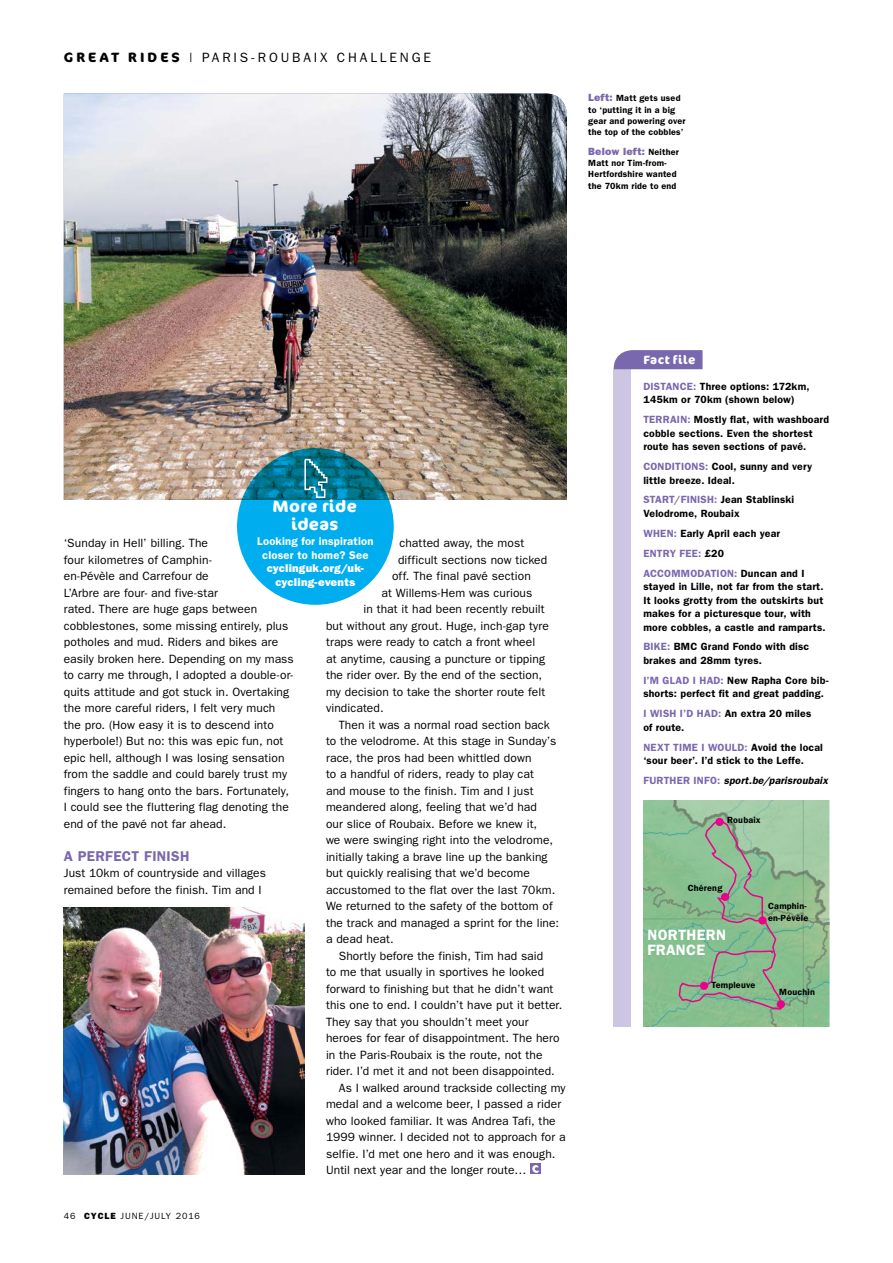
<style>
.page{position:relative;width:893px;height:1263px;background:#fff}
.page>*{position:absolute;margin:0;border:0;box-sizing:border-box;transform-origin:0 0}
.CTC_GREAT_RIDES_BODY{font:700 16.5px/18px "Cocon Pro";letter-spacing:.02em;color:#fff;text-align:center}
.CTC_GREAT_RIDES_IMAG{font:600 15px/15px "Franklin Gothic";letter-spacing:.02em;color:#fff}
.CTC_GREAT_RIDES_BODY-2{font:600 14.25px "Franklin Gothic";letter-spacing:.02em;color:#7a68ae}
.t1{font:13.5px "Franklin Gothic";letter-spacing:.21em;color:#000}
.CTC_GREAT_RIDES_BODY-3{font:12px/16.5px "Franklin Gothic";letter-spacing:.01em;color:#000}
.t2{font:700 12px "Cocon Pro";letter-spacing:.045em;color:#fff}
.CTC_GREAT_RIDES_BODY-4{font:600 11.25px/13.5px "Franklin Gothic";letter-spacing:.015em;color:#fff;text-align:center}
.CTC_GREAT_RIDES_BODY-5{font:800 11.25px/13.5px "Franklin Gothic";letter-spacing:.015em;color:#fff;text-align:center}
.CTC_GREAT_RIDES_BOXO{font:600 10.5px/13.5px "Franklin Gothic";letter-spacing:.02em;color:#000}
.CTC_GREAT_RIDES_BOXO-2{font:italic 600 10.5px "Franklin Gothic";letter-spacing:.015em;color:#000}
.CTC_GREAT_RIDES_BOXO-3{font:800 10.5px "Franklin Gothic";letter-spacing:.015em;color:#7a68ae}
.CTC_GREAT_RIDES_BOXO-4{font:600 10.5px "Franklin Gothic";letter-spacing:.02em;color:#7a68ae}
.CTC_GREAT_RIDES_BOXO-5{font:600 9px/11.2px "Franklin Gothic";letter-spacing:.02em;color:#000}
.CTC_GREAT_RIDES_IMAG-2{font:600 9px/12px "Franklin Gothic";letter-spacing:.02em;color:#000}
.t3{font:9px "Franklin Gothic";letter-spacing:.1em;color:#000}
.s1{font-family:"Cocon Pro";font-weight:700}
.s2{font-weight:800;font-size:10.5px;color:#7a68ae}
.s3{font-weight:600;font-size:9px;color:#000}
.s4{font-weight:800}
.s5{color:#7a68ae}
.s6{color:#000}
.s7{font-style:normal;color:#7a68ae}
</style>
<div class="page">
<img style="left:64px;top:94px;width:503px;height:406px">
<img style="left:64px;top:908px;width:241px;height:266px">
<svg style="left:237px;top:448px;width:157px;height:157px;background:#019fd6"></svg>
<svg style="left:304px;top:458px;width:24px;height:41px"></svg>
<div style="left:530px;top:1164px;width:11px;height:10px;background:#7a68ae"></div>
<svg style="left:532px;top:1165px;width:7px;height:8px"></svg>
<img style="left:643px;top:800px;width:186px;height:227px">
<svg style="left:678px;top:820px;width:107px;height:190px;background:#8db691"></svg>
<div style="left:715px;top:818px;width:9px;height:8px;background:#ec008c;border-radius:50%"></div>
<div style="left:777px;top:1000px;width:8px;height:8px;background:#ec008c;border-radius:50%"></div>
<div style="left:700px;top:982px;width:8px;height:8px;background:#ec008c;border-radius:50%"></div>
<div style="left:721px;top:893px;width:8px;height:8px;background:#ec008c;border-radius:50%"></div>
<div style="left:758px;top:916px;width:9px;height:8px;background:#ec008c;border-radius:50%"></div>
<div style="left:614px;top:369px;width:17px;height:658px;background:#cdc6e3"></div>
<svg style="left:614px;top:350px;width:88px;height:19px;background:#7f6eb1"></svg>
<p class="t1" style="left:64px;top:50px;width:369px"><span class="s1">GREAT RIDES</span> | PARIS-ROUBAIX CHALLENGE</p>
<p class="CTC_GREAT_RIDES_BOXO-5" style="left:588px;top:92px;width:99px"><span class="s2">Left:</span> Matt gets used to ‘putting it in a big gear and powering over the top of the cobbles’</p>
<p class="CTC_GREAT_RIDES_BOXO-3" style="left:588px;top:145px;width:92px">Below left: <span class="s3">Neither</span></p>
<p class="CTC_GREAT_RIDES_BOXO-5" style="left:588px;top:157px;width:90px">Matt nor Tim-from-<br>Hertfordshire wanted the 70km ride to end</p>
<p class="CTC_GREAT_RIDES_BODY" style="left:273px;top:497px;width:86px">More ride ideas</p>
<p class="CTC_GREAT_RIDES_BODY-4" style="left:257px;top:534px;width:118px">Looking for inspiration closer to home? See</p>
<p class="CTC_GREAT_RIDES_BODY-5" style="left:267px;top:562px;width:99px">cyclinguk.org/uk&shy;cycling-events</p>
<p class="CTC_GREAT_RIDES_BODY-3" style="left:64px;top:534px;width:232px">‘Sunday in Hell’ billing. The<br>four kilometres of Camphin-<br>en-Pévèle and Carrefour de<br>L’Arbre are four- and five-star<br>rated. There are huge gaps between cobblestones, some missing entirely, plus potholes and mud. Riders and bikes are easily broken here. Depending on my mass to carry me through, I adopted a double-or&shy;quits attitude and got stuck in. Overtaking the more careful riders, I felt very much the pro. (How easy it is to descend into hyperbole!) But no: this was epic fun, not epic hell, although I was losing sensation from the saddle and could barely trust my fingers to hang onto the bars. Fortunately, I could see the fluttering flag denoting the end of the pavé not far ahead.</p>
<p class="CTC_GREAT_RIDES_BODY-2" style="left:64px;top:847px;width:127px">A PERFECT FINISH</p>
<p class="CTC_GREAT_RIDES_BODY-3" style="left:64px;top:864px;width:204px">Just 10km of countryside and villages remained before the finish. Tim and I</p>
<p class="CTC_GREAT_RIDES_BODY-3" style="left:399px;top:534px;width:126px">chatted away, the most</p>
<p class="CTC_GREAT_RIDES_BODY-3" style="left:398px;top:551px;width:151px">difficult sections now ticked</p>
<p class="CTC_GREAT_RIDES_BODY-3" style="left:392px;top:567px;width:140px">off. The final pavé section</p>
<p class="CTC_GREAT_RIDES_BODY-3" style="left:381px;top:584px;width:152px">at Willems-Hem was curious</p>
<p class="CTC_GREAT_RIDES_BODY-3" style="left:363px;top:600px;width:183px">in that it had been recently rebuilt</p>
<p class="CTC_GREAT_RIDES_BODY-3" style="left:326px;top:617px;width:224px">but without any grout. Huge, inch-gap tyre</p>
<p class="CTC_GREAT_RIDES_BODY-3" style="left:326px;top:633px;width:211px">traps were ready to catch a front wheel</p>
<p class="CTC_GREAT_RIDES_BODY-3" style="left:326px;top:650px;width:221px">at anytime, causing a puncture or tipping</p>
<p class="CTC_GREAT_RIDES_BODY-3" style="left:326px;top:666px;width:218px">the rider over. By the end of the section,</p>
<p class="CTC_GREAT_RIDES_BODY-3" style="left:326px;top:683px;width:221px">my decision to take the shorter route felt</p>
<p class="CTC_GREAT_RIDES_BODY-3" style="left:326px;top:699px;width:59px">vindicated.</p>
<p class="CTC_GREAT_RIDES_BODY-3" style="left:326px;top:716px;width:235px;text-indent:13px">Then it was a normal road section back to the velodrome. At this stage in Sunday’s race, the pros had been whittled down<br>to a handful of riders, ready to play cat<br>and mouse to the finish. Tim and I just meandered along, feeling that we’d had<br>our slice of Roubaix. Before we knew it,<br>we were swinging right into the velodrome, initially taking a brave line up the banking but quickly realising that we’d become accustomed to the flat over the last 70km.<br>We returned to the safety of the bottom of the track and managed a sprint for the line: a dead heat.</p>
<p class="CTC_GREAT_RIDES_BODY-3" style="left:326px;top:947px;width:238px;text-indent:13px">Shortly before the finish, Tim had said<br>to me that usually in sportives he looked forward to finishing but that he didn’t want this one to end. I couldn’t have put it better.<br>They say that you shouldn’t meet your heroes for fear of disappointment. The hero in the Paris-Roubaix is the route, not the rider. I’d met it and not been disappointed.</p>
<p class="CTC_GREAT_RIDES_BODY-3" style="left:326px;top:1079px;width:241px;text-indent:13px">As I walked around trackside collecting my medal and a welcome beer, I passed a rider who looked familiar. It was Andrea Tafi, the 1999 winner. I decided not to approach for a selfie. I’d met one hero and it was enough.<br>Until next year and the longer route…</p>
<p class="t3" style="left:64px;top:1211px;width:138px">46 <span class="s4">CYCLE</span> JUNE/JULY 2016</p>
<p class="t2" style="left:643px;top:351px;width:53px">Fact file</p>
<p class="CTC_GREAT_RIDES_BOXO" style="left:643px;top:379px;width:168px"><span class="s5">DISTANCE:</span> Three options: 172km,<br>145km or 70km (shown below)</p>
<p class="CTC_GREAT_RIDES_BOXO" style="left:643px;top:412px;width:187px"><span class="s5">TERRAIN:</span> Mostly flat, with washboard cobble sections. Even the shortest route has seven sections of pavé.</p>
<p class="CTC_GREAT_RIDES_BOXO" style="left:643px;top:459px;width:170px"><span class="s5">CONDITIONS:</span> Cool, sunny and very little breeze. Ideal.</p>
<p class="CTC_GREAT_RIDES_BOXO" style="left:643px;top:493px;width:152px"><span class="s5">START/FINISH:</span> Jean Stablinski<br>Velodrome, Roubaix</p>
<p class="CTC_GREAT_RIDES_BOXO" style="left:643px;top:526px;width:138px"><span class="s5">WHEN:</span> Early April each year</p>
<p class="CTC_GREAT_RIDES_BOXO-4" style="left:643px;top:547px;width:82px">ENTRY FEE: <span class="s6">£20</span></p>
<p class="CTC_GREAT_RIDES_BOXO" style="left:643px;top:566px;width:184px"><span class="s5">ACCOMMODATION:</span> Duncan and I stayed in Lille, not far from the start.<br>It looks grotty from the outskirts but makes for a picturesque tour, with more cobbles, a castle and ramparts.</p>
<p class="CTC_GREAT_RIDES_BOXO" style="left:643px;top:640px;width:167px"><span class="s5">BIKE:</span> BMC Grand Fondo with disc brakes and 28mm tyres.</p>
<p class="CTC_GREAT_RIDES_BOXO" style="left:643px;top:673px;width:187px"><span class="s5">I’M GLAD I HAD:</span> New Rapha Core bib&shy;shorts: perfect fit and great padding.</p>
<p class="CTC_GREAT_RIDES_BOXO" style="left:643px;top:706px;width:169px"><span class="s5">I WISH I’D HAD:</span> An extra 20 miles of route.</p>
<p class="CTC_GREAT_RIDES_BOXO" style="left:643px;top:740px;width:181px"><span class="s5">NEXT TIME I WOULD:</span> Avoid the local ‘sour beer’. I’d stick to the Leffe.</p>
<p class="CTC_GREAT_RIDES_BOXO-2" style="left:643px;top:774px;width:186px"><span class="s7">FURTHER INFO:</span> sport.be/parisroubaix</p>
<p class="CTC_GREAT_RIDES_IMAG-2" style="left:727px;top:814px;width:35px">Roubaix</p>
<p class="CTC_GREAT_RIDES_IMAG-2" style="left:688px;top:882px;width:36px">Chéreng</p>
<p class="CTC_GREAT_RIDES_IMAG" style="left:647px;top:927px;width:80px">NORTHERN<br>FRANCE</p>
<p class="CTC_GREAT_RIDES_IMAG-2" style="left:711px;top:978px;width:45px">Templeuve</p>
<p class="CTC_GREAT_RIDES_IMAG-2" style="left:768px;top:900px;width:42px">Camphin&shy;en-Pévèle</p>
<p class="CTC_GREAT_RIDES_IMAG-2" style="left:779px;top:985px;width:37px">Mouchin</p>
</div>
